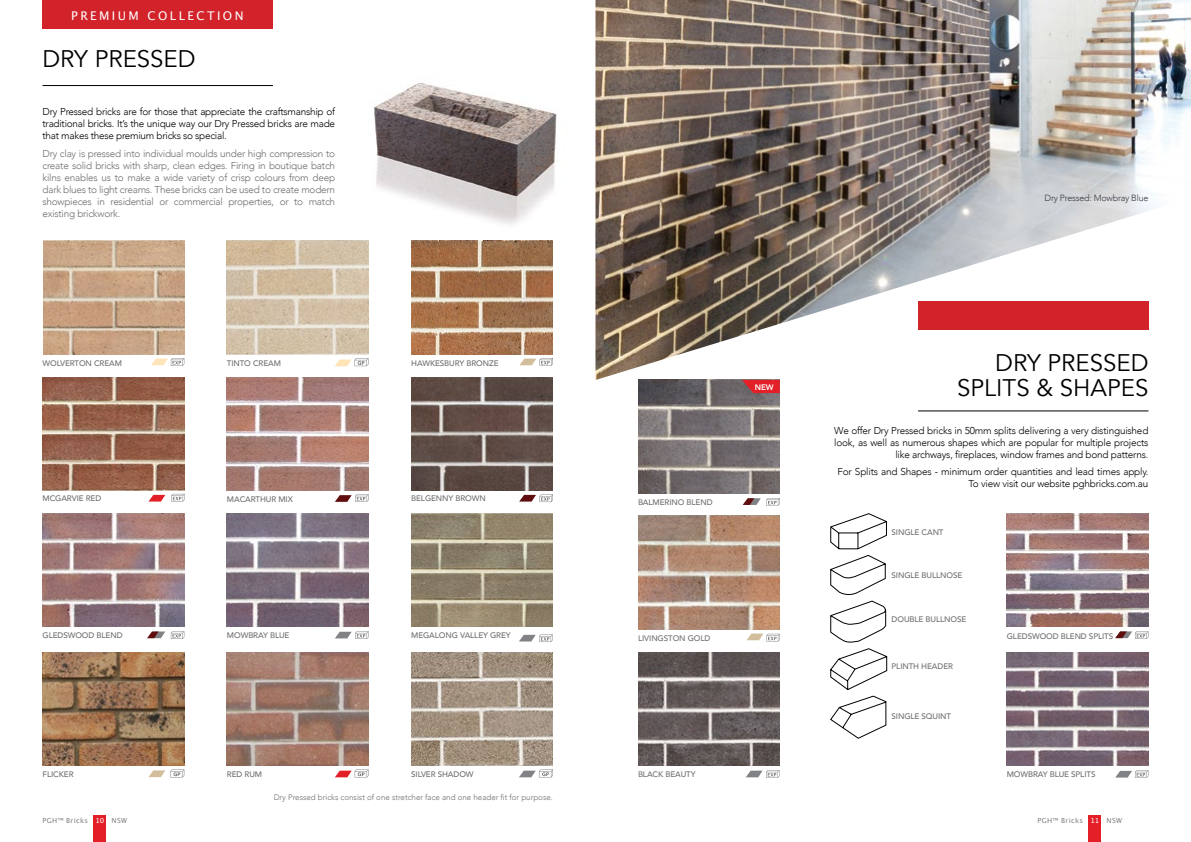
<style>
.page{position:relative;width:1191px;height:842px;background:#fff}
.page>*{position:absolute;margin:0;border:0;box-sizing:border-box;transform-origin:0 0}
.t1{font:24px/25px "Avenir";color:#000;text-align:right}
.t2{font:12px "Lucida Grande";letter-spacing:.2em;color:#fff}
.t3{font:300 10px/12px "Avenir";letter-spacing:-.02em;color:#000;text-align:right}
.t4{font:300 10px/12px "Avenir";letter-spacing:-.025em;color:#6d6e71;text-align:justify}
.t5{font:300 9px "Avenir";letter-spacing:-.025em;color:#373d42}
.t6{font:500 8px "Avenir";letter-spacing:-.01em;color:#6d6e71}
.t7{font:300 8px "Avenir";color:#6d6e71}
.t8{font:800 8px "Avenir";color:#fff}
.t9{font:7px "Lucida Grande";letter-spacing:.05em;color:#808285}
.t10{font:7px "Lucida Grande";color:#fff}
</style>
<div class="page">
<div style="left:1088px;top:815px;width:13px;height:27px;background:#e31f27"></div>
<div style="left:94px;top:815px;width:12px;height:27px;background:#e31f27"></div>
<img style="left:311px;top:83px;width:246px;height:158px">
<img style="left:595px;top:0;width:596px;height:380px">
<hr style="left:43px;top:85px;width:230px;height:1px;background:#000">
<div style="left:43px;top:0;width:230px;height:28px;background:#d2232a"></div>
<img style="left:411px;top:513px;width:142px;height:113px">
<img style="left:227px;top:377px;width:142px;height:113px">
<svg style="left:335px;top:494px;width:34px;height:8px"></svg>
<img style="left:411px;top:377px;width:142px;height:113px">
<svg style="left:519px;top:494px;width:34px;height:8px"></svg>
<img style="left:227px;top:513px;width:142px;height:113px">
<svg style="left:335px;top:631px;width:34px;height:8px"></svg>
<svg style="left:519px;top:634px;width:33px;height:8px"></svg>
<img style="left:638px;top:652px;width:142px;height:113px">
<svg style="left:746px;top:770px;width:33px;height:8px"></svg>
<img style="left:411px;top:241px;width:142px;height:113px">
<svg style="left:519px;top:358px;width:34px;height:8px"></svg>
<svg style="left:171px;top:494px;width:14px;height:8px"></svg>
<img style="left:43px;top:377px;width:141px;height:113px">
<svg style="left:148px;top:495px;width:17px;height:7px"></svg>
<img style="left:638px;top:516px;width:142px;height:113px">
<svg style="left:747px;top:633px;width:33px;height:8px"></svg>
<img style="left:43px;top:513px;width:141px;height:113px">
<svg style="left:171px;top:631px;width:13px;height:8px"></svg>
<svg style="left:147px;top:631px;width:18px;height:7px"></svg>
<hr style="left:918px;top:410px;width:230px;height:1px;background:#000">
<div style="left:917px;top:301px;width:231px;height:29px;background:#d2232a"></div>
<img style="left:1006px;top:652px;width:142px;height:113px">
<svg style="left:1115px;top:770px;width:33px;height:8px"></svg>
<img style="left:1006px;top:513px;width:142px;height:113px">
<svg style="left:1115px;top:631px;width:33px;height:8px"></svg>
<img style="left:43px;top:241px;width:142px;height:113px">
<svg style="left:151px;top:358px;width:33px;height:8px"></svg>
<img style="left:227px;top:241px;width:142px;height:113px">
<svg style="left:335px;top:358px;width:33px;height:8px"></svg>
<img style="left:227px;top:652px;width:142px;height:113px">
<svg style="left:335px;top:769px;width:34px;height:8px"></svg>
<img style="left:43px;top:652px;width:141px;height:113px">
<svg style="left:148px;top:769px;width:36px;height:8px"></svg>
<img style="left:411px;top:652px;width:142px;height:113px">
<svg style="left:519px;top:769px;width:34px;height:8px"></svg>
<img style="left:638px;top:380px;width:142px;height:113px">
<svg style="left:742px;top:380px;width:38px;height:13px"></svg>
<svg style="left:830px;top:513px;width:58px;height:226px"></svg>
<svg style="left:742px;top:498px;width:38px;height:8px"></svg>
<p class="t2" style="left:71px;top:8px;width:174px">PREMIUM COLLECTION</p>
<h1 class="t1" style="left:43px;top:46px;width:155px">DRY PRESSED</h1>
<p class="t3" style="left:43px;top:105px;width:294px;text-align:justify">Dry Pressed bricks are for those that appreciate the craftsmanship of traditional bricks. It’s the unique way our Dry Pressed bricks are made that makes these premium bricks so special.</p>
<p class="t4" style="left:43px;top:147px;width:294px">Dry clay is pressed into individual moulds under high compression to create solid bricks with sharp, clean edges. Firing in boutique batch kilns enables us to make a wide variety of crisp colours from deep dark blues to light creams. These bricks can be used to create modern showpieces in residential or commercial properties, or to match existing brickwork.</p>
<p class="t6" style="left:43px;top:356px;width:81px">WOLVERTON CREAM</p>
<p class="t6" style="left:43px;top:492px;width:60px">MCGARVIE RED</p>
<p class="t6" style="left:227px;top:356px;width:56px">TINTO CREAM</p>
<p class="t6" style="left:411px;top:356px;width:89px">HAWKESBURY BRONZE</p>
<p class="t6" style="left:227px;top:492px;width:67px">MACARTHUR MIX</p>
<p class="t6" style="left:411px;top:492px;width:76px">BELGENNY BROWN</p>
<p class="t8" style="left:754px;top:381px;width:20px">NEW</p>
<p class="t6" style="left:638px;top:495px;width:76px">BALMERINO BLEND</p>
<p class="t6" style="left:227px;top:628px;width:64px">MOWBRAY BLUE</p>
<p class="t6" style="left:43px;top:628px;width:82px">GLEDSWOOD BLEND</p>
<p class="t6" style="left:638px;top:631px;width:74px">LIVINGSTON GOLD</p>
<p class="t6" style="left:411px;top:628px;width:101px">MEGALONG VALLEY GREY</p>
<p class="t6" style="left:43px;top:767px;width:33px">FLICKER</p>
<p class="t6" style="left:227px;top:767px;width:37px">RED RUM</p>
<p class="t6" style="left:411px;top:767px;width:64px">SILVER SHADOW</p>
<p class="t7" style="left:274px;top:792px;width:281px">Dry Pressed bricks consist of one stretcher face and one header fit for purpose.</p>
<p class="t6" style="left:638px;top:767px;width:59px">BLACK BEAUTY</p>
<p class="t5" style="left:1044px;top:192px;width:105px">Dry Pressed: Mowbray Blue</p>
<h1 class="t1" style="left:957px;top:351px;width:193px">DRY PRESSED<br>SPLITS &amp; SHAPES</h1>
<p class="t3" style="left:834px;top:424px;width:316px">We offer Dry Pressed bricks in 50mm splits delivering a very distinguished look, as well as numerous shapes which are popular for multiple projects like archways, fireplaces, window frames and bond patterns.</p>
<p class="t3" style="left:837px;top:466px;width:312px">For Splits and Shapes - minimum order quantities and lead times apply.<br>To view visit our website pghbricks.com.au</p>
<p class="t6" style="left:891px;top:525px;width:53px">SINGLE CANT</p>
<p class="t6" style="left:891px;top:569px;width:72px">SINGLE BULLNOSE</p>
<p class="t6" style="left:891px;top:612px;width:76px">DOUBLE BULLNOSE</p>
<p class="t6" style="left:891px;top:659px;width:63px">PLINTH HEADER</p>
<p class="t6" style="left:891px;top:710px;width:61px">SINGLE SQUINT</p>
<p class="t6" style="left:1006px;top:629px;width:108px">GLEDSWOOD BLEND SPLITS</p>
<p class="t6" style="left:1006px;top:767px;width:90px">MOWBRAY BLUE SPLITS</p>
<p class="t9" style="left:43px;top:816px;width:47px">PGH™ Bricks</p>
<p class="t9" style="left:112px;top:816px;width:17px">NSW</p>
<p class="t10" style="left:95px;top:816px;width:10px">10</p>
<p class="t9" style="left:1037px;top:816px;width:47px">PGH™ Bricks</p>
<p class="t9" style="left:1106px;top:816px;width:17px">NSW</p>
<p class="t10" style="left:1090px;top:816px;width:10px">11</p>
</div>
